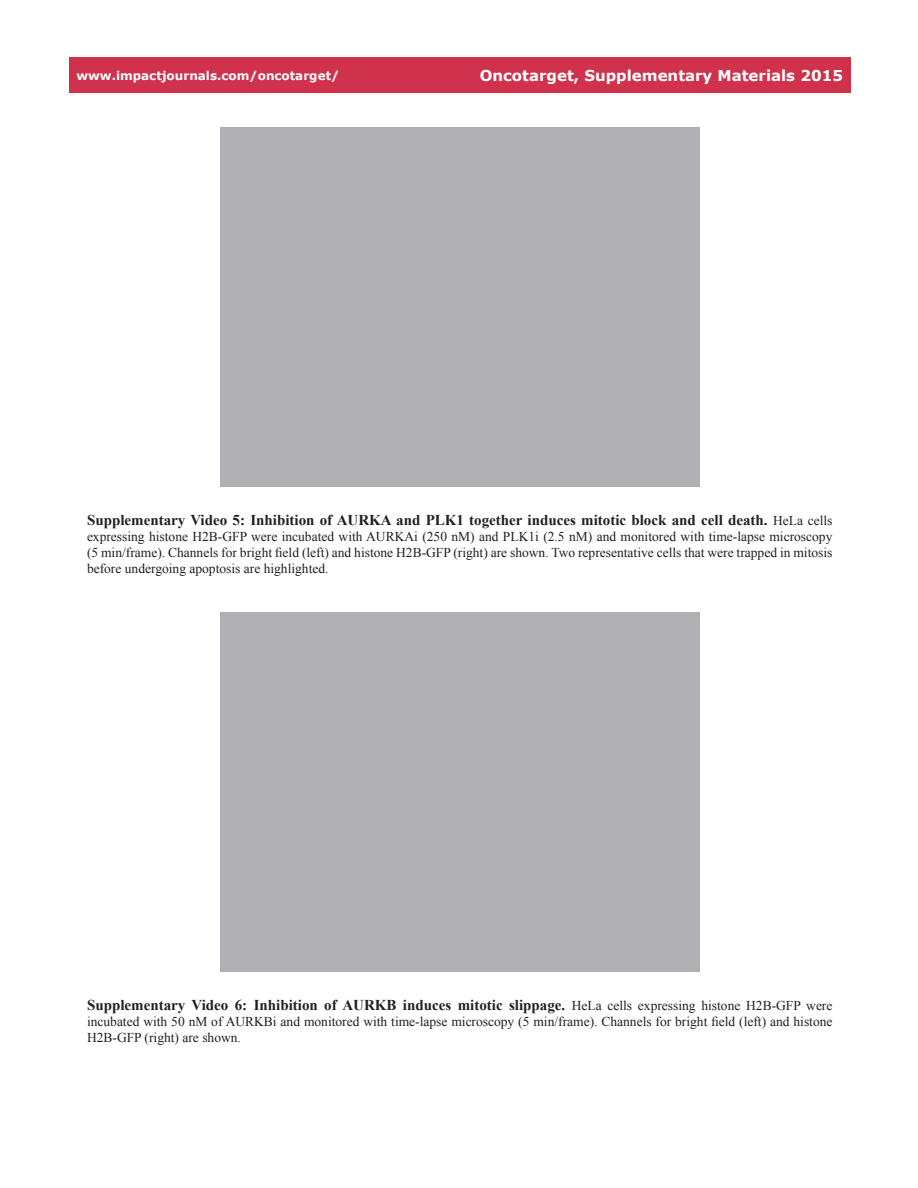
<style>
.page{position:relative;width:918px;height:1188px;background:#fff}
.page>*{position:absolute;margin:0;border:0;box-sizing:border-box;transform-origin:0 0}
.t1{font:700 15px "Times New Roman";color:#231f20}
.t2{font:700 15px "Verdana";color:#fff}
.t3{font:13.5px/16.2px "Times New Roman";color:#231f20;text-align:justify}
.t4{font:700 12px "Verdana";color:#fff}
.s1{font-weight:400;font-size:13.5px}
</style>
<div class="page">
<div style="left:69px;top:57px;width:781px;height:36px;background:#d0324c"></div>
<div style="left:220px;top:127px;width:480px;height:360px;background:#b0afb4"></div>
<div style="left:220px;top:612px;width:480px;height:360px;background:#b0afb4"></div>
<p class="t4" style="left:76px;top:67px;width:264px">www.impactjournals.com/oncotarget/</p>
<p class="t2" style="left:480px;top:66px;width:365px">Oncotarget, Supplementary Materials 2015</p>
<p class="t1" style="left:87px;top:509px;width:747px">Supplementary Video 5: Inhibition of AURKA and PLK1 together induces mitotic block and cell death. <span class="s1">HeLa cells</span></p>
<p class="t3" style="left:87px;top:528px;width:747px">expressing histone H2B-GFP were incubated with AURKAi (250 nM) and PLK1i (2.5 nM) and monitored with time-lapse microscopy (5 min/frame). Channels for bright field (left) and histone H2B-GFP (right) are shown. Two representative cells that were trapped in mitosis before undergoing apoptosis are highlighted.</p>
<p class="t1" style="left:87px;top:995px;width:747px">Supplementary Video 6: Inhibition of AURKB induces mitotic slippage. <span class="s1">HeLa cells expressing histone H2B-GFP were</span></p>
<p class="t3" style="left:87px;top:1013px;width:747px">incubated with 50 nM of AURKBi and monitored with time-lapse microscopy (5 min/frame). Channels for bright field (left) and histone<br>H2B-GFP (right) are shown.</p>
</div>
